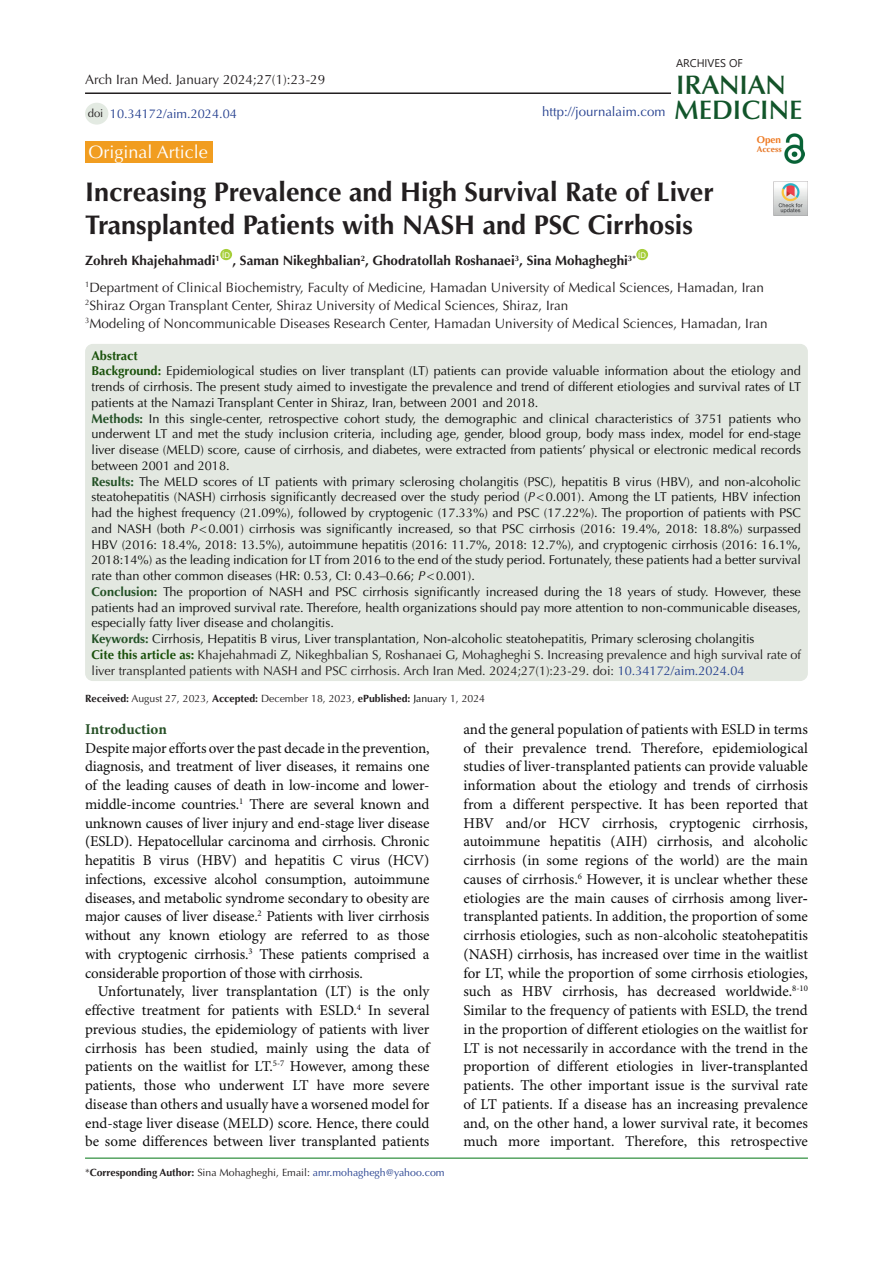
<style>
.page{position:relative;width:893px;height:1263px;background:#fff}
.page>*{position:absolute;margin:0;border:0;box-sizing:border-box;transform-origin:0 0}
.t1{font:700 27px/33px "Optima LT Std";color:#231f20}
.t2{font:600 26.85px "Optima LT Std";color:#11552a}
.t3{font:600 26.85px "Optima LT Std";color:#145228}
.t4{font:18px "Optima LT Std";color:#fff}
.t5{font:15px/18.8px "Minion Pro";letter-spacing:-.005em;color:#0d0d0d;text-align:justify}
.t6{font:700 15px "Minion Pro";color:#265026}
.t7{font:13.5px "Optima LT Std";color:#231f20}
.t8{font:700 13.5px "Optima LT Std";color:#231f20}
.t9{font:13.2px "Optima LT Std";color:#25408f}
.t10{font:12.75px/15.8px "Optima LT Std";color:#0d0d0d;text-align:justify}
.t11{font:12.75px/15.8px "Optima LT Std";color:#231f20}
.t12{font:12.75px "Optima LT Std";color:#25408f}
.t13{font:700 12.75px "Optima LT Std";color:#19510a}
.t14{font:11.25px "Optima LT Std";color:#231f20}
.t15{font:11.1px "Segoe UI";color:#231f20}
.t16{font:10.5px "Optima LT Std";color:#231f20}
.t17{font:10.5px "Optima LT Std";color:#25408f}
.t18{font:700 9.9px "Optima LT Std";color:#ee7a23}
.t19{font:700 8.4px "Optima LT Std";color:#e67625}
.t20{font:7.8px "Arial";color:#fff}
.s1{font-weight:700;color:#19510a}
.s2{font-weight:700;color:#235126}
.s3{font-style:italic}
.s4{font-family:"Times New Roman"}
.s5{font-weight:700;color:#19500a}
.s6{color:#25408f}
.s7{font-weight:700}
.s8{color:#040503}
.s9{color:#231f20}
.s10{font-weight:700;color:#231f20}
</style>
<div class="page">
<hr style="left:85px;top:1158px;width:723px;height:1px;background:#007513">
<div style="left:85px;top:141px;width:128px;height:22px;background:#f19d20"></div>
<div style="left:220px;top:249px;width:12px;height:11px;background:#a6ce39;border-radius:50%"></div>
<div style="left:636px;top:249px;width:12px;height:11px;background:#a6ce39;border-radius:50%"></div>
<div style="left:85px;top:103px;width:23px;height:22px;background:#e3eae2;border-radius:50%"></div>
<hr style="left:85px;top:92px;width:586px;height:2px;background:#231f20">
<img style="left:785px;top:133px;width:19px;height:31px">
<img style="left:774px;top:182px;width:34px;height:34px">
<div style="left:85px;top:344px;width:723px;height:337px;background:#e3e8e1;border-radius:8px"></div>
<p class="t7" style="left:85px;top:72px;width:242px">Arch Iran Med. January 2024;27(1):23-29</p>
<p class="t14" style="left:88px;top:106px;width:17px">doi</p>
<p class="t12" style="left:110px;top:106px;width:128px">10.34172/aim.2024.04</p>
<p class="t9" style="left:542px;top:104px;width:125px">http://journalaim.com</p>
<p class="t15" style="left:676px;top:52px;width:68px">ARCHIVES OF</p>
<p class="t3" style="left:676px;top:69px;width:111px">IRANIAN</p>
<p class="t2" style="left:674px;top:94px;width:130px">MEDICINE</p>
<p class="t18" style="left:757px;top:134px;width:26px">Open</p>
<p class="t19" style="left:757px;top:144px;width:26px">Access</p>
<p class="t4" style="left:89px;top:141px;width:121px">Original Article</p>
<p class="t1" style="left:85px;top:176px;width:630px">Increasing Prevalence and High Survival Rate of Liver<br>Transplanted Patients with NASH and PSC Cirrhosis</p>
<p class="t8" style="left:85px;top:253px;width:136px">Zohreh Khajehahmadi<sup>1</sup></p>
<p class="t20" style="left:638px;top:250px;width:9px">ID</p>
<p class="t7" style="left:85px;top:279px;width:681px"><sup>1</sup>Department of Clinical Biochemistry, Faculty of Medicine, Hamadan University of Medical Sciences, Hamadan, Iran</p>
<p class="t7" style="left:85px;top:297px;width:485px"><sup>2</sup>Shiraz Organ Transplant Center, Shiraz University of Medical Sciences, Shiraz, Iran</p>
<p class="t7" style="left:85px;top:315px;width:684px"><sup>3</sup>Modeling of Noncommunicable Diseases Research Center, Hamadan University of Medical Sciences, Hamadan, Iran</p>
<p class="t20" style="left:222px;top:250px;width:9px">ID</p>
<p class="t8" style="left:232px;top:253px;width:405px">, Saman Nikeghbalian<sup>2</sup>, Ghodratollah Roshanaei<sup>3</sup>, Sina Mohagheghi<sup>3*</sup></p>
<p class="t13" style="left:91px;top:348px;width:48px">Abstract</p>
<p class="t10" style="left:91px;top:363px;width:711px"><span class="s1">Background:</span> Epidemiological studies on liver transplant (LT) patients can provide valuable information about the etiology and trends of cirrhosis. The present study aimed to investigate the prevalence and trend of different etiologies and survival rates of LT patients at the Namazi Transplant Center in Shiraz, Iran, between 2001 and 2018.</p>
<p class="t10" style="left:91px;top:411px;width:711px"><span class="s2">Methods:</span> In this single-center, retrospective cohort study, the demographic and clinical characteristics of 3751 patients who underwent LT and met the study inclusion criteria, including age, gender, blood group, body mass index, model for end-stage liver disease (MELD) score, cause of cirrhosis, and diabetes, were extracted from patients’ physical or electronic medical records between 2001 and 2018.</p>
<p class="t10" style="left:91px;top:474px;width:711px"><span class="s2">Results:</span> The MELD scores of LT patients with primary sclerosing cholangitis (PSC), hepatitis B virus (HBV), and non-alcoholic steatohepatitis (NASH) cirrhosis significantly decreased over the study period (<span class="s3">P</span>&lt;0.001). Among the LT patients, HBV infection had the highest frequency (21.09%), followed by cryptogenic (17.33%) and PSC (17.22%). The proportion of patients with PSC and NASH (both <span class="s3">P</span>&lt;0.001) cirrhosis was significantly increased, so that PSC cirrhosis (2016: 19.4%, 2018: 18.8%) surpassed HBV (2016: 18.4%, 2018: 13.5%), autoimmune hepatitis (2016: 11.7%, 2018: 12.7%), and cryptogenic cirrhosis (2016: 16.1%, 2018:14%) as the leading indication for LT from 2016 to the end of the study period. Fortunately, these patients had a better survival rate than other common diseases (HR: 0.53, CI: 0.43<span class="s4">‒</span>0.66; <span class="s3">P</span>&lt;0.001).</p>
<p class="t10" style="left:91px;top:584px;width:711px"><span class="s2">Conclusion:</span> The proportion of NASH and PSC cirrhosis significantly increased during the 18 years of study. However, these patients had an improved survival rate. Therefore, health organizations should pay more attention to non-communicable diseases, especially fatty liver disease and cholangitis.</p>
<p class="t10" style="left:91px;top:631px;width:664px"><span class="s2">Keywords:</span> Cirrhosis, Hepatitis B virus, Liver transplantation, Non-alcoholic steatohepatitis, Primary sclerosing cholangitis</p>
<p class="t11" style="left:91px;top:647px;width:711px"><span class="s5">Cite this article as:</span> Khajehahmadi Z, Nikeghbalian S, Roshanaei G, Mohagheghi S. Increasing prevalence and high survival rate of liver transplanted patients with NASH and PSC cirrhosis. Arch Iran Med. 2024;27(1):23-29. doi: <span class="s6">10.34172/aim.2024.04</span></p>
<p class="t16" style="left:85px;top:692px;width:401px"><span class="s7">Received:</span> August 27, 2023, <span class="s7">Accepted:</span> December 18, 2023, <span class="s7">ePublished:</span> <span class="s8">January</span> 1, 2024</p>
<p class="t6" style="left:85px;top:718px;width:83px">Introduction</p>
<p class="t5" style="left:85px;top:739px;width:346px">Despite major efforts over the past decade in the prevention, diagnosis, and treatment of liver diseases, it remains one of the leading causes of death in low-income and lower&shy;middle-income countries.<sup>1</sup> There are several known and unknown causes of liver injury and end-stage liver disease (ESLD). Hepatocellular carcinoma and cirrhosis. Chronic hepatitis B virus (HBV) and hepatitis C virus (HCV) infections, excessive alcohol consumption, autoimmune diseases, and metabolic syndrome secondary to obesity are major causes of liver disease.<sup>2</sup> Patients with liver cirrhosis without any known etiology are referred to as those with cryptogenic cirrhosis.<sup>3</sup> These patients comprised a considerable proportion of those with cirrhosis.</p>
<p class="t5" style="left:85px;top:983px;width:346px;text-indent:13px">Unfortunately, liver transplantation (LT) is the only effective treatment for patients with ESLD.<sup>4</sup> In several previous studies, the epidemiology of patients with liver cirrhosis has been studied, mainly using the data of patients on the waitlist for LT.<sup>5-7</sup> However, among these patients, those who underwent LT have more severe disease than others and usually have a worsened model for end-stage liver disease (MELD) score. Hence, there could be some differences between liver transplanted patients</p>
<p class="t17" style="left:85px;top:1166px;width:361px"><span class="s9">*</span><span class="s10">Corresponding Author:</span> <span class="s9">Sina Mohagheghi, Email:</span> amr.mohaghegh@yahoo.com</p>
<p class="t5" style="left:463px;top:720px;width:346px">and the general population of patients with ESLD in terms of their prevalence trend. Therefore, epidemiological studies of liver-transplanted patients can provide valuable information about the etiology and trends of cirrhosis from a different perspective. It has been reported that HBV and/or HCV cirrhosis, cryptogenic cirrhosis, autoimmune hepatitis (AIH) cirrhosis, and alcoholic cirrhosis (in some regions of the world) are the main causes of cirrhosis.<sup>6</sup> However, it is unclear whether these etiologies are the main causes of cirrhosis among liver<span class="s4">‐ </span>transplanted patients. In addition, the proportion of some cirrhosis etiologies, such as non-alcoholic steatohepatitis (NASH) cirrhosis, has increased over time in the waitlist for LT, while the proportion of some cirrhosis etiologies, such as HBV cirrhosis, has decreased worldwide.<sup>8-10<br></sup>Similar to the frequency of patients with ESLD, the trend in the proportion of different etiologies on the waitlist for LT is not necessarily in accordance with the trend in the proportion of different etiologies in liver<span class="s4">‐</span>transplanted patients. The other important issue is the survival rate of LT patients. If a disease has an increasing prevalence and, on the other hand, a lower survival rate, it becomes much more important. Therefore, this retrospective</p>
</div>
